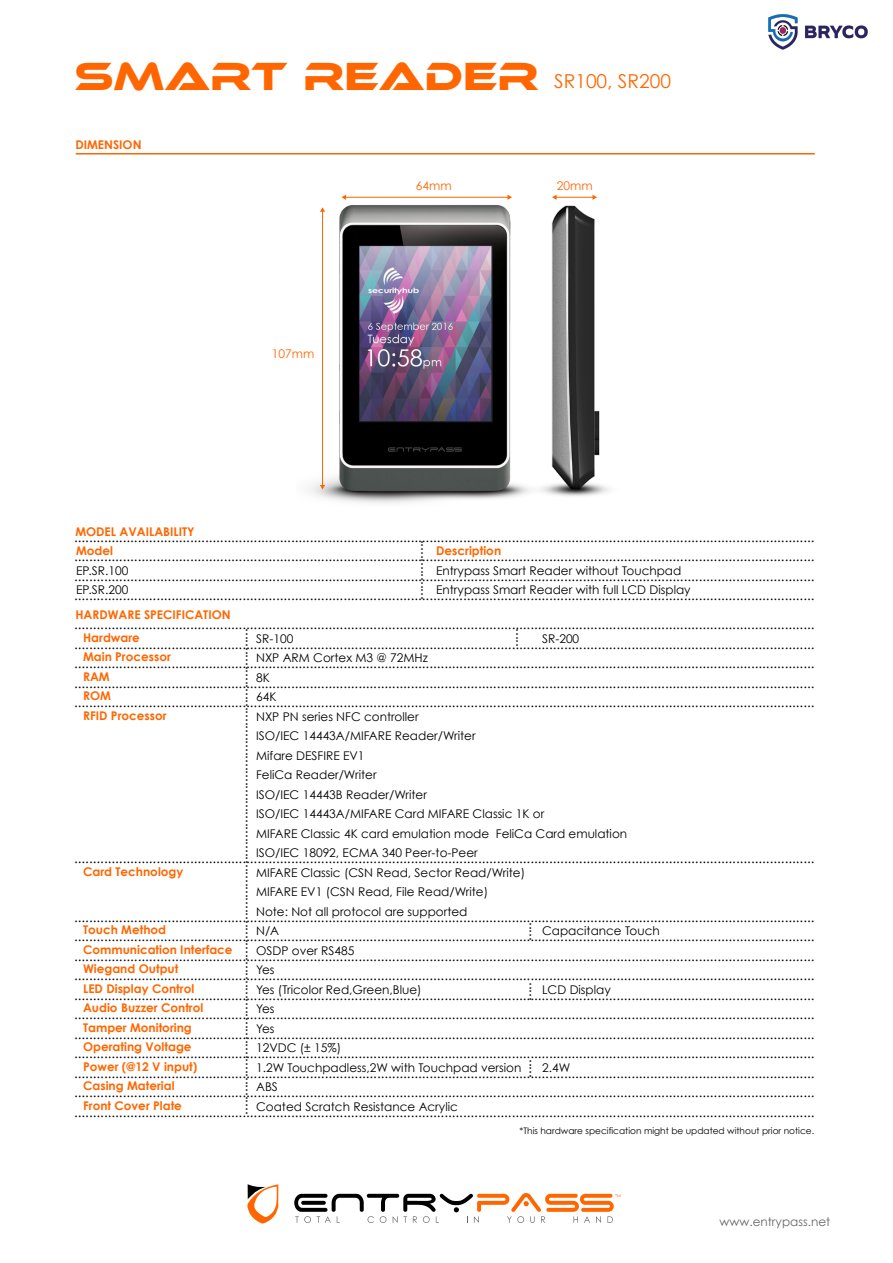
<style>
.page{position:relative;width:893px;height:1263px;background:#fff}
.page>*{position:absolute;margin:0;border:0;box-sizing:border-box;transform-origin:0 0}
.t1{font:40.35px "Ethnocentric Rg";color:#f60}
.t2{font:13.5px/19.5px "Century Gothic";color:#000;text-align:justify}
.t3{font:12px/19.5px "Century Gothic";color:#000}
.t4{font:700 12px/19.5px "Century Gothic";color:#f60}
.t5{font:12px "Century Gothic";color:#666}
.t6{font:12px "Century Gothic";color:#f60}
.t7{font:9px "Century Gothic";color:#000}
.s1{font-family:"Century Gothic";font-size:19.2px}
</style>
<div class="page">
<svg style="left:247px;top:1184px;width:31px;height:40px"></svg>
<svg style="left:294px;top:1193px;width:327px;height:30px"></svg>
<img style="left:309px;top:194px;width:300px;height:309px">
<hr style="left:556px;top:197px;width:37px;height:1px;background:#f60">
<svg style="left:552px;top:195px;width:5px;height:5px"></svg>
<svg style="left:592px;top:195px;width:5px;height:5px"></svg>
<hr style="left:345px;top:197px;width:163px;height:1px;background:#f60">
<svg style="left:342px;top:195px;width:4px;height:5px"></svg>
<svg style="left:507px;top:195px;width:5px;height:5px"></svg>
<hr style="left:322px;top:211px;width:1px;height:275px;background:#f60">
<svg style="left:320px;top:485px;width:5px;height:5px"></svg>
<svg style="left:320px;top:207px;width:5px;height:5px"></svg>
<hr style="left:76px;top:153px;width:739px;height:2px;background:#fa6603">
<img style="left:768px;top:14px;width:100px;height:36px">
<h1 class="t1" style="left:75px;top:52px;width:598px">SMART READER <span class="s1">SR100, SR200</span></h1>
<p class="t4" style="left:75px;top:134px;width:68px">DIMENSION</p>
<p class="t4" style="left:75px;top:521px;width:121px">MODEL AVAILABILITY</p>
<p class="t6" style="left:272px;top:346px;width:44px">107mm</p>
<p class="t6" style="left:416px;top:178px;width:37px">64mm</p>
<p class="t6" style="left:557px;top:178px;width:37px">20mm</p>
<p class="t2" style="left:74px;top:527px;width:742px">...................................................................................................................................................................................................... ...................................................................................................................................................................................................... ...................................................................................................................................................................................................... ......................................................................................................................................................................................................</p>
<p class="t2" style="left:261px;top:628px;width:488px;rotate:90deg">..................................................................................................................................</p>
<p class="t2" style="left:531px;top:628px;width:20px;rotate:90deg">.....</p>
<p class="t2" style="left:436px;top:540px;width:61px;rotate:90deg">................</p>
<p class="t4" style="left:436px;top:541px;width:67px">Description</p>
<p class="t3" style="left:436px;top:560px;width:256px">Entrypass Smart Reader without Touchpad<br>Entrypass Smart Reader with full LCD Display</p>
<p class="t3" style="left:256px;top:628px;width:373px">SR-100<br>NXP ARM Cortex M3 @ 72MHz<br>8K<br>64K<br>NXP PN series NFC controller<br>ISO/IEC 14443A/MIFARE Reader/Writer<br>Mifare DESFIRE EV1<br>FeliCa Reader/Writer<br>ISO/IEC 14443B Reader/Writer<br>ISO/IEC 14443A/MIFARE Card MIFARE Classic 1K or<br>MIFARE Classic 4K card emulation mode FeliCa Card emulation<br>ISO/IEC 18092, ECMA 340 Peer-to-Peer<br>MIFARE Classic (CSN Read, Sector Read/Write)<br>MIFARE EV1 (CSN Read, File Read/Write)<br>Note: Not all protocol are supported<br>N/A<br>OSDP over RS485<br>Yes<br>Yes (Tricolor Red,Green,Blue)<br>Yes<br>Yes<br>12VDC (± 15%)<br>1.2W Touchpadless,2W with Touchpad version<br>ABS<br>Coated Scratch Resistance Acrylic</p>
<p class="t4" style="left:76px;top:541px;width:38px">Model</p>
<p class="t3" style="left:76px;top:560px;width:54px">EP.SR.100<br>EP.SR.200</p>
<p class="t4" style="left:75px;top:605px;width:157px">HARDWARE SPECIFICATION</p>
<p class="t2" style="left:74px;top:614px;width:742px">...................................................................................................................................................................................................... ...................................................................................................................................................................................................... ...................................................................................................................................................................................................... ...................................................................................................................................................................................................... ......................................................................................................................................................................................................</p>
<p class="t4" style="left:83px;top:627px;width:89px">Hardware<br>Main Processor<br>RAM<br>ROM<br>RFID Processor</p>
<p class="t3" style="left:542px;top:628px;width:39px">SR-200</p>
<p class="t2" style="left:74px;top:848px;width:742px">......................................................................................................................................................................................................</p>
<p class="t4" style="left:83px;top:861px;width:102px">Card Technology</p>
<p class="t2" style="left:74px;top:907px;width:742px">...................................................................................................................................................................................................... ...................................................................................................................................................................................................... ...................................................................................................................................................................................................... ...................................................................................................................................................................................................... ...................................................................................................................................................................................................... ...................................................................................................................................................................................................... ...................................................................................................................................................................................................... ...................................................................................................................................................................................................... ...................................................................................................................................................................................................... ...................................................................................................................................................................................................... ......................................................................................................................................................................................................</p>
<p class="t2" style="left:545px;top:922px;width:20px;rotate:90deg">.....</p>
<p class="t4" style="left:83px;top:920px;width:151px">Touch Method<br>Communication Interface<br>Wiegand Output<br>LED Display Control<br>Audio Buzzer Control<br>Tamper Monitoring<br>Operating Voltage<br>Power (@12 V input)<br>Casing Material<br>Front Cover Plate</p>
<p class="t3" style="left:542px;top:921px;width:119px">Capacitance Touch</p>
<p class="t2" style="left:545px;top:982px;width:20px;rotate:90deg">.....</p>
<p class="t3" style="left:542px;top:979px;width:70px">LCD Display</p>
<p class="t2" style="left:545px;top:1059px;width:20px;rotate:90deg">.....</p>
<p class="t3" style="left:542px;top:1057px;width:30px">2.4W</p>
<p class="t7" style="left:519px;top:1125px;width:296px">*This hardware specification might be updated without prior notice.</p>
<p class="t5" style="left:719px;top:1214px;width:112px">www.entrypass.net</p>
</div>
